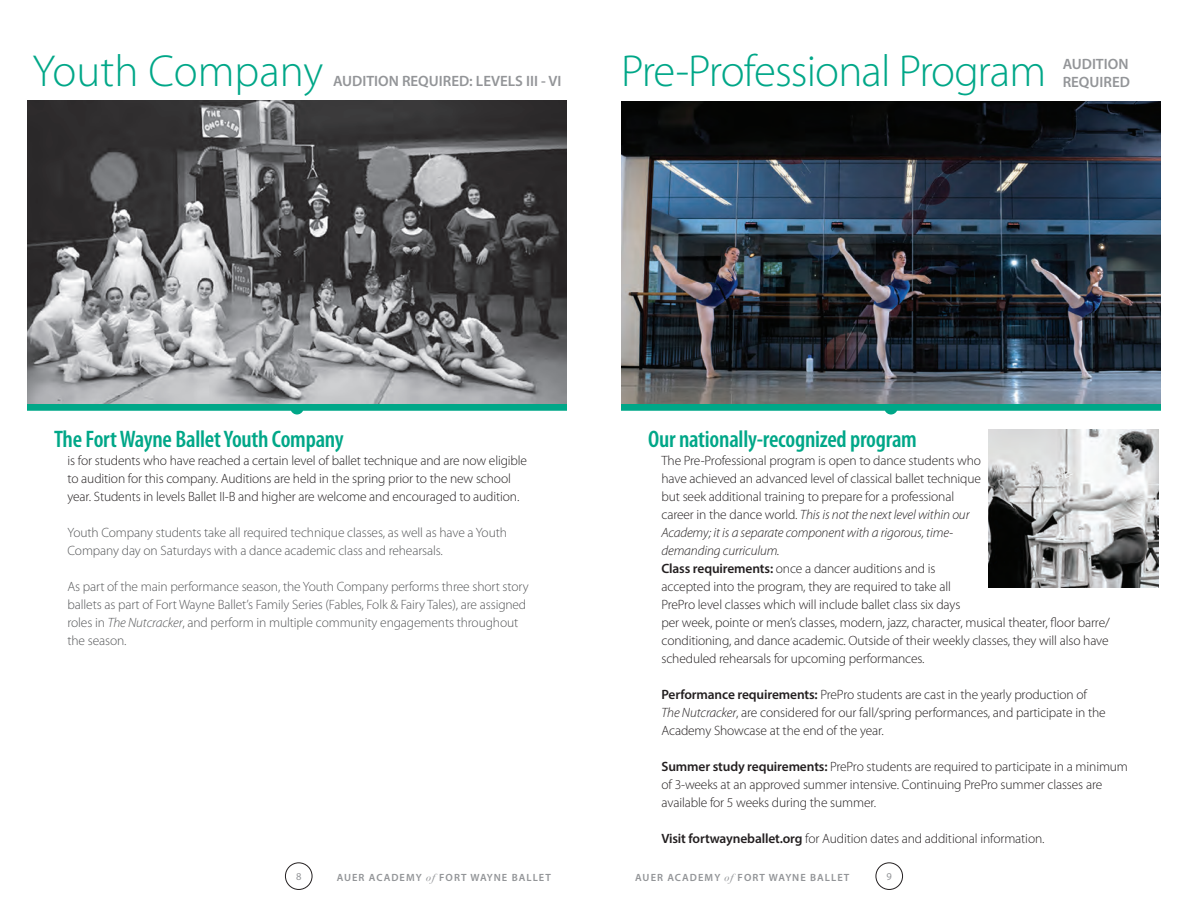
<style>
.page{position:relative;width:1188px;height:918px;background:#fff}
.page>*{position:absolute;margin:0;border:0;box-sizing:border-box;transform-origin:0 0}
.t1{font:300 45px "Myriad Pro";letter-spacing:-.02em;color:#00a788}
.t2{font:300 45px "Myriad Pro";color:#00a788}
.t3{font:600 condensed 24px "Myriad Pro";letter-spacing:-.01em;color:#00a788}
.t4{font:600 15px/18px "Myriad Pro";color:#939598}
.t5{font:300 13.5px/18px "Myriad Pro";letter-spacing:-.01em;color:#231f20}
.t6{font:300 13.5px/18px "Myriad Pro";letter-spacing:-.01em;color:#555759}
.t7{font:600 10.5px "Myriad Pro";letter-spacing:.1em;color:#939598}
.t8{font:10.5px "Myriad Pro";color:#939598}
.s1{font-style:italic}
.s2{font-weight:600}
.s3{font-family:"Bodoni Svty Two ITCTT Book Ita";font-weight:400}
</style>
<div class="page">
<div style="left:876px;top:863px;width:27px;height:27px;border:1px solid #231f20;border-radius:50%"></div>
<div style="left:285px;top:863px;width:27px;height:27px;border:1px solid #231f20;border-radius:50%"></div>
<img style="left:27px;top:100px;width:540px;height:304px">
<svg style="left:27px;top:404px;width:540px;height:11px"></svg>
<img style="left:621px;top:102px;width:540px;height:302px">
<svg style="left:621px;top:404px;width:540px;height:11px"></svg>
<img style="left:989px;top:429px;width:170px;height:158px">
<h1 class="t2" style="left:33px;top:44px;width:292px">Youth Company</h1>
<p class="t4" style="left:333px;top:71px;width:230px">AUDITION REQUIRED: LEVELS III - VI</p>
<h1 class="t1" style="left:621px;top:44px;width:427px">Pre-Professional Program</h1>
<p class="t4" style="left:1063px;top:54px;width:69px">AUDITION<br>REQUIRED</p>
<h2 class="t3" style="left:54px;top:424px;width:291px">The Fort Wayne Ballet Youth Company</h2>
<p class="t5" style="left:68px;top:451px;width:461px">is for students who have reached a certain level of ballet technique and are now eligible to audition for this company. Auditions are held in the spring prior to the new school year. Students in levels Ballet II-B and higher are welcome and encouraged to audition.</p>
<p class="t6" style="left:68px;top:523px;width:441px">Youth Company students take all required technique classes, as well as have a Youth<br>Company day on Saturdays with a dance academic class and rehearsals.</p>
<p class="t6" style="left:68px;top:577px;width:463px">As part of the main performance season, the Youth Company performs three short story ballets as part of Fort Wayne Ballet’s Family Series (Fables, Folk &amp; Fairy Tales), are assigned roles in <span class="s1">The Nutcracker</span>, and perform in multiple community engagements throughout the season.</p>
<h2 class="t3" style="left:648px;top:424px;width:270px">Our nationally-recognized program</h2>
<p class="t5" style="left:662px;top:451px;width:450px">The Pre-Professional program is open to dance students who<br>have achieved an advanced level of classical ballet technique<br>but seek additional training to prepare for a professional<br>career in the dance world. <span class="s1">This is not the next level within our<br>Academy; it is a separate component with a rigorous, time-<br>demanding curriculum.<br></span><span class="s2">Class requirements:</span> once a dancer auditions and is<br>accepted into the program, they are required to take all<br>PrePro level classes which will include ballet class six days<br>per week, pointe or men’s classes, modern, jazz, character, musical theater, floor barre/ conditioning, and dance academic. Outside of their weekly classes, they will also have scheduled rehearsals for upcoming performances.</p>
<p class="t5" style="left:662px;top:685px;width:446px"><span class="s2">Performance requirements:</span> PrePro students are cast in the yearly production of<br><span class="s1">The Nutcracker</span>, are considered for our fall/spring performances, and participate in the<br>Academy Showcase at the end of the year.</p>
<p class="t5" style="left:662px;top:757px;width:468px"><span class="s2">Summer study requirements:</span> PrePro students are required to participate in a minimum of 3-weeks at an approved summer intensive. Continuing PrePro summer classes are available for 5 weeks during the summer.</p>
<p class="t5" style="left:662px;top:829px;width:385px"><span class="s2">Visit fortwayneballet.org</span> for Audition dates and additional information.</p>
<p class="t8" style="left:296px;top:870px;width:7px">8</p>
<p class="t7" style="left:337px;top:871px;width:216px">AUER ACADEMY <span class="s3">of</span> FORT WAYNE BALLET</p>
<p class="t7" style="left:635px;top:871px;width:216px">AUER ACADEMY <span class="s3">of</span> FORT WAYNE BALLET</p>
<p class="t8" style="left:887px;top:870px;width:7px">9</p>
</div>
